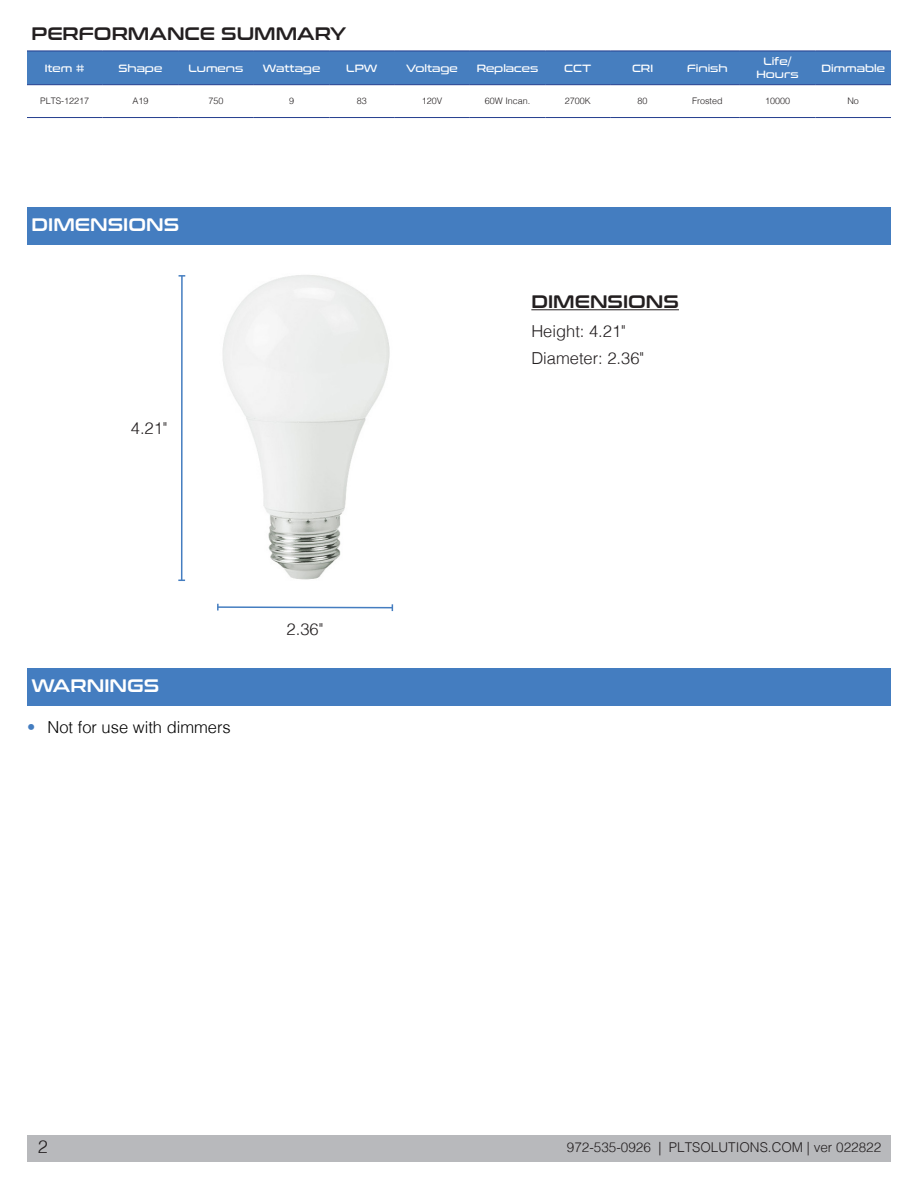
<style>
.page{position:relative;width:918px;height:1188px;background:#fff}
.page>*{position:absolute;margin:0;border:0;box-sizing:border-box;transform-origin:0 0}
.t1{font:18px "Conthrax Sb";color:#231f20}
.t2{font:18px "Conthrax Sb";color:#fff}
.t3{font:300 18px "Helvetica";color:#231f20}
.PLT_Body{font:300 16.5px "Helvetica";color:#231f20}
.t4{font:300 16.5px "Helvetica";color:#000}
.t5{font:300 13.5px "Helvetica";color:#231f20}
.t6{font:10.5px/12.6px "Conthrax Rg";color:#fff;text-align:center}
.Paragraph_Style_1{font:300 9px "Helvetica";color:#231f20}
.s1{color:#447dc0}
</style>
<div class="page">
<div style="left:27px;top:1135px;width:864px;height:27px;background:#b8b9bc"></div>
<img style="left:222px;top:275px;width:168px;height:305px">
<div style="left:27px;top:207px;width:864px;height:37px;background:#447dc0"></div>
<hr style="left:181px;top:276px;width:2px;height:304px;background:#447dc0">
<svg style="left:179px;top:275px;width:6px;height:2px"></svg>
<svg style="left:217px;top:604px;width:177px;height:7px"></svg>
<div style="left:27px;top:52px;width:864px;height:32px;background:#467ebf"></div>
<hr style="left:27px;top:117px;width:76px;height:1px;background:#253f8e">
<hr style="left:103px;top:117px;width:75px;height:1px;background:#253f8e">
<hr style="left:178px;top:117px;width:76px;height:1px;background:#253f8e">
<hr style="left:254px;top:117px;width:75px;height:1px;background:#253f8e">
<hr style="left:329px;top:117px;width:65px;height:1px;background:#253f8e">
<hr style="left:394px;top:117px;width:76px;height:1px;background:#253f8e">
<hr style="left:470px;top:117px;width:75px;height:1px;background:#253f8e">
<hr style="left:545px;top:117px;width:65px;height:1px;background:#253f8e">
<hr style="left:610px;top:117px;width:65px;height:1px;background:#253f8e">
<hr style="left:675px;top:117px;width:65px;height:1px;background:#253f8e">
<hr style="left:740px;top:117px;width:75px;height:1px;background:#253f8e">
<hr style="left:815px;top:117px;width:76px;height:1px;background:#253f8e">
<hr style="left:27px;top:51px;width:76px;height:1px;background:#253f8e">
<hr style="left:103px;top:51px;width:75px;height:1px;background:#253f8e">
<hr style="left:178px;top:51px;width:76px;height:1px;background:#253f8e">
<hr style="left:254px;top:51px;width:75px;height:1px;background:#253f8e">
<hr style="left:329px;top:51px;width:65px;height:1px;background:#253f8e">
<hr style="left:394px;top:51px;width:76px;height:1px;background:#253f8e">
<hr style="left:470px;top:51px;width:75px;height:1px;background:#253f8e">
<hr style="left:545px;top:51px;width:65px;height:1px;background:#253f8e">
<hr style="left:610px;top:51px;width:65px;height:1px;background:#253f8e">
<hr style="left:675px;top:51px;width:65px;height:1px;background:#253f8e">
<hr style="left:740px;top:51px;width:75px;height:1px;background:#253f8e">
<hr style="left:815px;top:51px;width:76px;height:1px;background:#253f8e">
<hr style="left:27px;top:84px;width:76px;height:1px;background:#253f8e">
<hr style="left:103px;top:84px;width:75px;height:1px;background:#253f8e">
<hr style="left:178px;top:84px;width:76px;height:1px;background:#253f8e">
<hr style="left:254px;top:84px;width:75px;height:1px;background:#253f8e">
<hr style="left:329px;top:84px;width:65px;height:1px;background:#253f8e">
<hr style="left:394px;top:84px;width:76px;height:1px;background:#253f8e">
<hr style="left:470px;top:84px;width:75px;height:1px;background:#253f8e">
<hr style="left:545px;top:84px;width:65px;height:1px;background:#253f8e">
<hr style="left:610px;top:84px;width:65px;height:1px;background:#253f8e">
<hr style="left:675px;top:84px;width:65px;height:1px;background:#253f8e">
<hr style="left:740px;top:84px;width:75px;height:1px;background:#253f8e">
<hr style="left:815px;top:84px;width:76px;height:1px;background:#253f8e">
<div style="left:27px;top:669px;width:864px;height:37px;background:#447dc0"></div>
<hr style="left:531px;top:309px;width:148px;height:1px;background:#231f20">
<p class="t1" style="left:32px;top:20px;width:316px">PERFORMANCE SUMMARY</p>
<p class="t6" style="left:45px;top:61px;width:42px">Item #</p>
<p class="t6" style="left:119px;top:61px;width:45px">Shape</p>
<p class="t6" style="left:189px;top:61px;width:56px">Lumens</p>
<p class="t6" style="left:263px;top:61px;width:59px">Wattage</p>
<p class="t6" style="left:346px;top:61px;width:32px">LPW</p>
<p class="t6" style="left:406px;top:61px;width:53px">Voltage</p>
<p class="t6" style="left:477px;top:61px;width:63px">Replaces</p>
<p class="t6" style="left:564px;top:61px;width:28px">CCT</p>
<p class="t6" style="left:632px;top:61px;width:23px">CRI</p>
<p class="t6" style="left:687px;top:61px;width:42px">Finish</p>
<p class="t6" style="left:756px;top:55px;width:44px">Life/<br>Hours</p>
<p class="t6" style="left:821px;top:61px;width:65px">Dimmable</p>
<p class="Paragraph_Style_1" style="left:40px;top:93px;width:51px">PLTS-12217</p>
<p class="Paragraph_Style_1" style="left:132px;top:93px;width:18px">A19</p>
<p class="Paragraph_Style_1" style="left:208px;top:93px;width:17px">750</p>
<p class="Paragraph_Style_1" style="left:289px;top:93px;width:7px">9</p>
<p class="Paragraph_Style_1" style="left:357px;top:93px;width:12px">83</p>
<p class="Paragraph_Style_1" style="left:422px;top:93px;width:22px">120V</p>
<p class="Paragraph_Style_1" style="left:485px;top:93px;width:47px">60W Incan.</p>
<p class="Paragraph_Style_1" style="left:565px;top:93px;width:28px">2700K</p>
<p class="Paragraph_Style_1" style="left:638px;top:93px;width:12px">80</p>
<p class="Paragraph_Style_1" style="left:692px;top:93px;width:32px">Frosted</p>
<p class="Paragraph_Style_1" style="left:765px;top:93px;width:27px">10000</p>
<p class="Paragraph_Style_1" style="left:847px;top:93px;width:13px">No</p>
<p class="t2" style="left:32px;top:211px;width:149px">DIMENSIONS</p>
<p class="PLT_Body" style="left:131px;top:414px;width:38px">4.21"</p>
<p class="t2" style="left:32px;top:672px;width:129px">WARNINGS</p>
<p class="t4" style="left:27px;top:713px;width:205px"><span class="s1">•</span> Not for use with dimmers</p>
<p class="PLT_Body" style="left:287px;top:615px;width:38px">2.36"</p>
<p class="t3" style="left:38px;top:1132px;width:12px">2</p>
<p class="t1" style="left:531px;top:288px;width:149px">DIMENSIONS</p>
<p class="PLT_Body" style="left:531px;top:317px;width:96px">Height: 4.21"</p>
<p class="PLT_Body" style="left:531px;top:344px;width:114px">Diameter: 2.36"</p>
<p class="t5" style="left:567px;top:1136px;width:316px">972-535-0926 | PLTSOLUTIONS.COM | ver 022822</p>
</div>
